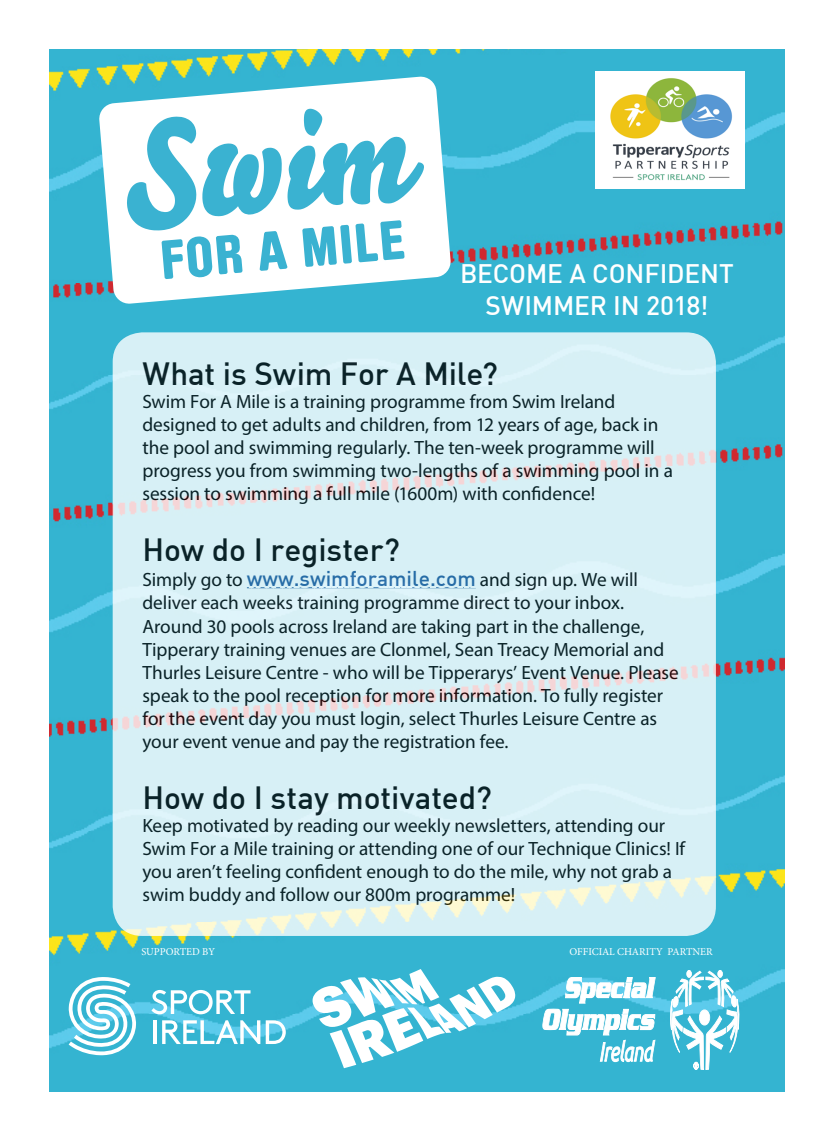
<style>
.page{position:relative;width:834px;height:1141px;background:#fff}
.page>*{position:absolute;margin:0;border:0;box-sizing:border-box;transform-origin:0 0}
.t1{font:500 31.5px "DIN";letter-spacing:-.005em;color:#000}
.t2{font:500 26.25px "DIN";letter-spacing:-.01em;color:#fff}
.t3{font:19.25px/23.1px "Myriad Pro";letter-spacing:-.005em;color:#000}
.t4{font:10.5px "Minion Pro";color:#fff}
.s1{font-family:"DIN";font-weight:500;font-size:21px;color:#245c9d}
</style>
<div class="page">
<img style="left:50px;top:50px;width:734px;height:1041px">
<svg style="left:99px;top:76px;width:352px;height:228px"></svg>
<svg style="left:127px;top:109px;width:297px;height:170px"></svg>
<div style="left:113px;top:332px;width:602px;height:604px;background:#d7f0f6;border-radius:30px"></div>
<svg style="left:138px;top:331px;width:551px;height:607px"></svg>
<svg style="left:312px;top:969px;width:203px;height:99px"></svg>
<svg style="left:151px;top:990px;width:99px;height:24px"></svg>
<hr style="left:153px;top:1020px;width:4px;height:24px;background:#fff">
<svg style="left:162px;top:1020px;width:98px;height:24px"></svg>
<svg style="left:266px;top:1020px;width:20px;height:24px"></svg>
<svg style="left:69px;top:977px;width:68px;height:78px"></svg>
<svg style="left:542px;top:974px;width:114px;height:89px"></svg>
<svg style="left:669px;top:970px;width:70px;height:100px"></svg>
<div style="left:693px;top:1062px;width:5px;height:8px;border:1px solid #fff;border-radius:50%"></div>
<img style="left:595px;top:71px;width:149px;height:118px">
<p class="t2" style="left:460px;top:257px;width:275px">BECOME A CONFIDENT</p>
<p class="t2" style="left:485px;top:289px;width:225px">SWIMMER IN 2018!</p>
<h1 class="t1" style="left:142px;top:353px;width:357px">What is Swim For A Mile?</h1>
<p class="t3" style="left:142px;top:390px;width:532px">Swim For A Mile is a training programme from Swim Ireland designed to get adults and children, from 12 years of age, back in the pool and swimming regularly. The ten-week programme will progress you from swimming two-lengths of a swimming pool in a session to swimming a full mile (1600m) with confidence!</p>
<h1 class="t1" style="left:142px;top:530px;width:259px">How do I register?</h1>
<p class="t3" style="left:142px;top:568px;width:537px">Simply go to <span class="s1">www.swimforamile.com</span> and sign up. We will deliver each weeks training programme direct to your inbox.<br>Around 30 pools across Ireland are taking part in the challenge, Tipperary training venues are Clonmel, Sean Treacy Memorial and Thurles Leisure Centre - who will be Tipperarys’ Event Venue. Please speak to the pool reception for more information. To fully register for the event day you must login, select Thurles Leisure Centre as your event venue and pay the registration fee.</p>
<h1 class="t1" style="left:142px;top:777px;width:351px">How do I stay motivated?</h1>
<p class="t3" style="left:142px;top:814px;width:544px">Keep motivated by reading our weekly newsletters, attending our Swim For a Mile training or attending one of our Technique Clinics! If you aren’t feeling confident enough to do the mile, why not grab a swim buddy and follow our 800m programme!</p>
<p class="t4" style="left:141px;top:945px;width:75px">SUPPORTED BY</p>
<p class="t4" style="left:569px;top:945px;width:145px">OFFICIAL CHARITY PARTNER</p>
</div>
